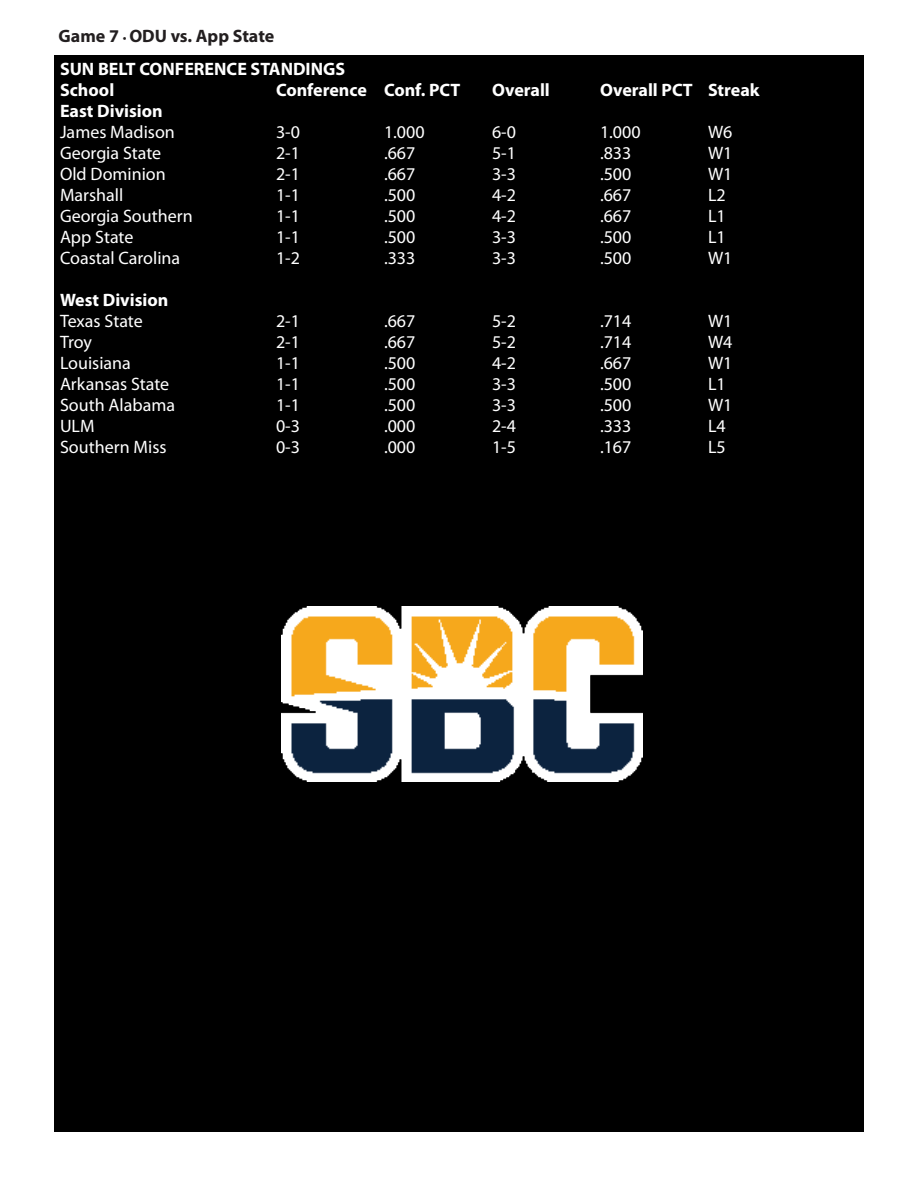
<style>
.page{position:relative;width:918px;height:1188px;background:#fff}
.page>*{position:absolute;margin:0;border:0;box-sizing:border-box;transform-origin:0 0}
.t1{font:18px "Myriad Pro";color:#fff}
.t2{font:700 18px "Myriad Pro";color:#fff}
.t3{font:700 18px "Myriad Pro";color:#231f20}
.s1{font-weight:400;font-size:13.5px}
</style>
<div class="page">
<div style="left:54px;top:56px;width:810px;height:1076px;background:#000"></div>
<img style="left:281px;top:606px;width:362px;height:176px">
<p class="t3" style="left:58px;top:24px;width:217px">Game 7 <span class="s1">•</span> ODU vs. App State</p>
<p class="t2" style="left:60px;top:57px;width:287px">SUN BELT CONFERENCE STANDINGS</p>
<p class="t2" style="left:60px;top:78px;width:56px">School</p>
<p class="t2" style="left:276px;top:78px;width:186px">Conference Conf. PCT</p>
<p class="t2" style="left:492px;top:78px;width:59px">Overall</p>
<p class="t2" style="left:600px;top:78px;width:161px">Overall PCT Streak</p>
<p class="t2" style="left:60px;top:99px;width:104px">East Division</p>
<p class="t1" style="left:60px;top:121px;width:116px">James Madison</p>
<p class="t1" style="left:276px;top:121px;width:25px">3-0</p>
<p class="t1" style="left:384px;top:121px;width:42px">1.000</p>
<p class="t1" style="left:492px;top:121px;width:25px">6-0</p>
<p class="t1" style="left:600px;top:121px;width:42px">1.000</p>
<p class="t1" style="left:708px;top:121px;width:26px">W6</p>
<p class="t1" style="left:60px;top:142px;width:103px">Georgia State</p>
<p class="t1" style="left:276px;top:142px;width:25px">2-1</p>
<p class="t1" style="left:384px;top:142px;width:33px">.667</p>
<p class="t1" style="left:492px;top:142px;width:25px">5-1</p>
<p class="t1" style="left:600px;top:142px;width:33px">.833</p>
<p class="t1" style="left:708px;top:142px;width:26px">W1</p>
<p class="t1" style="left:60px;top:163px;width:107px">Old Dominion</p>
<p class="t1" style="left:276px;top:163px;width:25px">2-1</p>
<p class="t1" style="left:384px;top:163px;width:33px">.667</p>
<p class="t1" style="left:492px;top:163px;width:25px">3-3</p>
<p class="t1" style="left:600px;top:163px;width:33px">.500</p>
<p class="t1" style="left:708px;top:163px;width:26px">W1</p>
<p class="t1" style="left:60px;top:184px;width:65px">Marshall</p>
<p class="t1" style="left:276px;top:184px;width:25px">1-1</p>
<p class="t1" style="left:384px;top:184px;width:33px">.500</p>
<p class="t1" style="left:492px;top:184px;width:25px">4-2</p>
<p class="t1" style="left:600px;top:184px;width:33px">.667</p>
<p class="t1" style="left:708px;top:184px;width:19px">L2</p>
<p class="t1" style="left:60px;top:205px;width:134px">Georgia Southern</p>
<p class="t1" style="left:276px;top:205px;width:25px">1-1</p>
<p class="t1" style="left:384px;top:205px;width:33px">.500</p>
<p class="t1" style="left:492px;top:205px;width:25px">4-2</p>
<p class="t1" style="left:600px;top:205px;width:33px">.667</p>
<p class="t1" style="left:708px;top:205px;width:19px">L1</p>
<p class="t1" style="left:60px;top:226px;width:75px">App State</p>
<p class="t1" style="left:276px;top:226px;width:25px">1-1</p>
<p class="t1" style="left:384px;top:226px;width:33px">.500</p>
<p class="t1" style="left:492px;top:226px;width:25px">3-3</p>
<p class="t1" style="left:600px;top:226px;width:33px">.500</p>
<p class="t1" style="left:708px;top:226px;width:19px">L1</p>
<p class="t1" style="left:60px;top:247px;width:122px">Coastal Carolina</p>
<p class="t1" style="left:276px;top:247px;width:25px">1-2</p>
<p class="t1" style="left:384px;top:247px;width:33px">.333</p>
<p class="t1" style="left:492px;top:247px;width:25px">3-3</p>
<p class="t1" style="left:600px;top:247px;width:33px">.500</p>
<p class="t1" style="left:708px;top:247px;width:26px">W1</p>
<p class="t2" style="left:60px;top:288px;width:110px">West Division</p>
<p class="t1" style="left:60px;top:310px;width:84px">Texas State</p>
<p class="t1" style="left:276px;top:310px;width:25px">2-1</p>
<p class="t1" style="left:384px;top:310px;width:33px">.667</p>
<p class="t1" style="left:492px;top:310px;width:25px">5-2</p>
<p class="t1" style="left:600px;top:310px;width:33px">.714</p>
<p class="t1" style="left:708px;top:310px;width:26px">W1</p>
<p class="t1" style="left:60px;top:331px;width:34px">Troy</p>
<p class="t1" style="left:276px;top:331px;width:25px">2-1</p>
<p class="t1" style="left:384px;top:331px;width:33px">.667</p>
<p class="t1" style="left:492px;top:331px;width:25px">5-2</p>
<p class="t1" style="left:600px;top:331px;width:33px">.714</p>
<p class="t1" style="left:708px;top:331px;width:26px">W4</p>
<p class="t1" style="left:60px;top:352px;width:72px">Louisiana</p>
<p class="t1" style="left:276px;top:352px;width:25px">1-1</p>
<p class="t1" style="left:384px;top:352px;width:33px">.500</p>
<p class="t1" style="left:492px;top:352px;width:25px">4-2</p>
<p class="t1" style="left:600px;top:352px;width:33px">.667</p>
<p class="t1" style="left:708px;top:352px;width:26px">W1</p>
<p class="t1" style="left:60px;top:373px;width:111px">Arkansas State</p>
<p class="t1" style="left:276px;top:373px;width:25px">1-1</p>
<p class="t1" style="left:384px;top:373px;width:33px">.500</p>
<p class="t1" style="left:492px;top:373px;width:25px">3-3</p>
<p class="t1" style="left:600px;top:373px;width:33px">.500</p>
<p class="t1" style="left:708px;top:373px;width:19px">L1</p>
<p class="t1" style="left:60px;top:394px;width:117px">South Alabama</p>
<p class="t1" style="left:276px;top:394px;width:25px">1-1</p>
<p class="t1" style="left:384px;top:394px;width:33px">.500</p>
<p class="t1" style="left:492px;top:394px;width:25px">3-3</p>
<p class="t1" style="left:600px;top:394px;width:33px">.500</p>
<p class="t1" style="left:708px;top:394px;width:26px">W1</p>
<p class="t1" style="left:60px;top:415px;width:36px">ULM</p>
<p class="t1" style="left:276px;top:415px;width:25px">0-3</p>
<p class="t1" style="left:384px;top:415px;width:33px">.000</p>
<p class="t1" style="left:492px;top:415px;width:25px">2-4</p>
<p class="t1" style="left:600px;top:415px;width:33px">.333</p>
<p class="t1" style="left:708px;top:415px;width:19px">L4</p>
<p class="t1" style="left:60px;top:436px;width:108px">Southern Miss</p>
<p class="t1" style="left:276px;top:436px;width:25px">0-3</p>
<p class="t1" style="left:384px;top:436px;width:33px">.000</p>
<p class="t1" style="left:492px;top:436px;width:25px">1-5</p>
<p class="t1" style="left:600px;top:436px;width:33px">.167</p>
<p class="t1" style="left:708px;top:436px;width:19px">L5</p>
</div>
